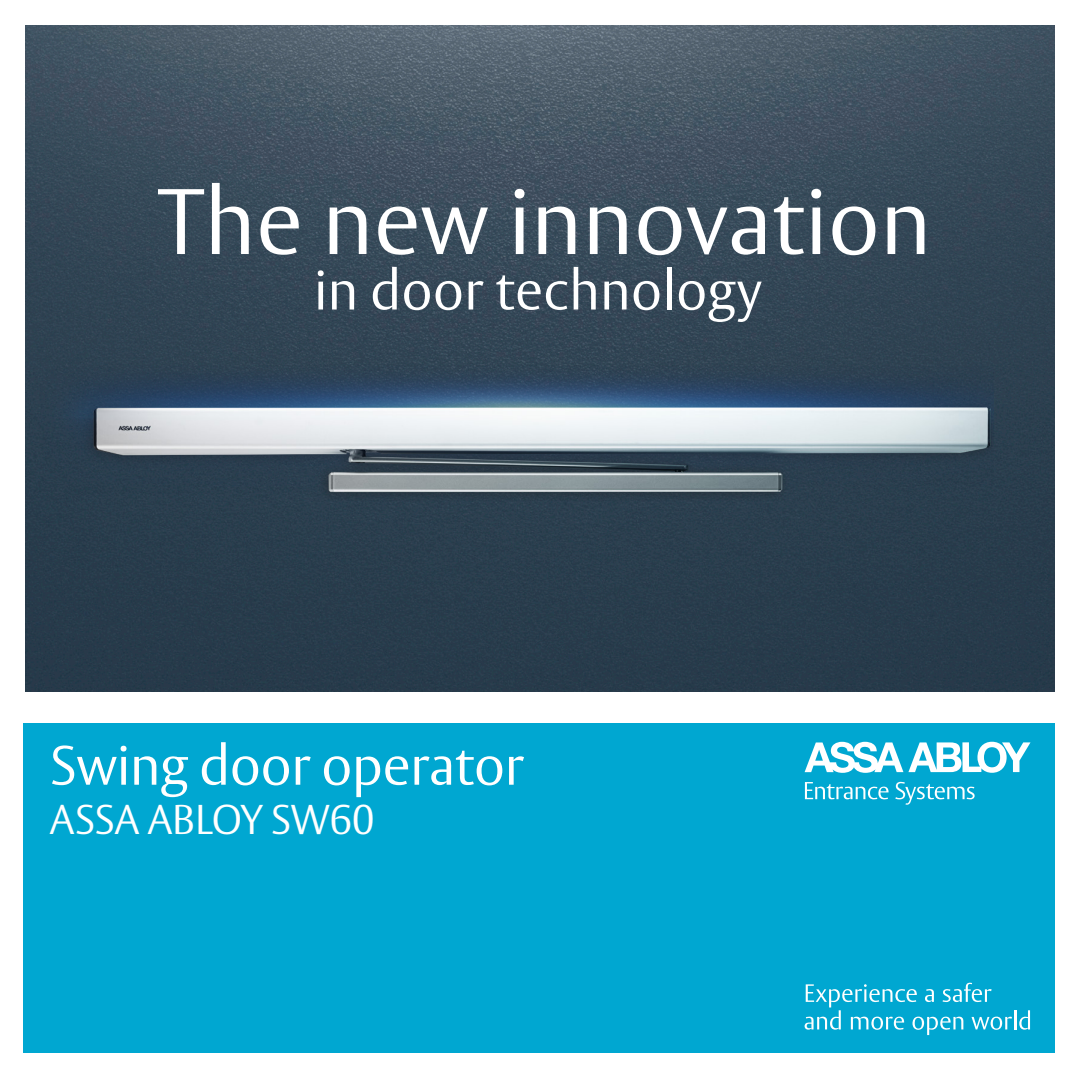
<style>
.page{position:relative;width:1080px;height:1080px;background:#fff}
.page>*{position:absolute;margin:0;border:0;box-sizing:border-box;transform-origin:0 0}
.t1{font:300 92px "ASSA Vesta";color:#fff}
.t2{font:300 55.25px "ASSA Vesta";color:#fff}
.t3{font:300 55px "ASSA Vesta";letter-spacing:-.01em;color:#fff}
.t4{font:300 41.25px "ASSA Vesta";letter-spacing:-.01em;color:#fff}
</style>
<div class="page">
<img style="left:26px;top:26px;width:1028px;height:665px">
<img style="left:32px;top:346px;width:961px;height:155px">
<div style="left:23px;top:724px;width:1032px;height:329px;background:#00a7d1"></div>
<svg style="left:805px;top:742px;width:225px;height:31px"></svg>
<svg style="left:805px;top:782px;width:84px;height:17px"></svg>
<svg style="left:895px;top:782px;width:80px;height:23px"></svg>
<svg style="left:805px;top:983px;width:225px;height:52px"></svg>
<h1 class="t1" style="left:158px;top:167px;width:775px">The new innovation</h1>
<p class="t2" style="left:314px;top:257px;width:450px">in door technology</p>
<p class="t3" style="left:50px;top:732px;width:476px">Swing door operator</p>
<p class="t4" style="left:50px;top:795px;width:327px">ASSA ABLOY SW60</p>
</div>
